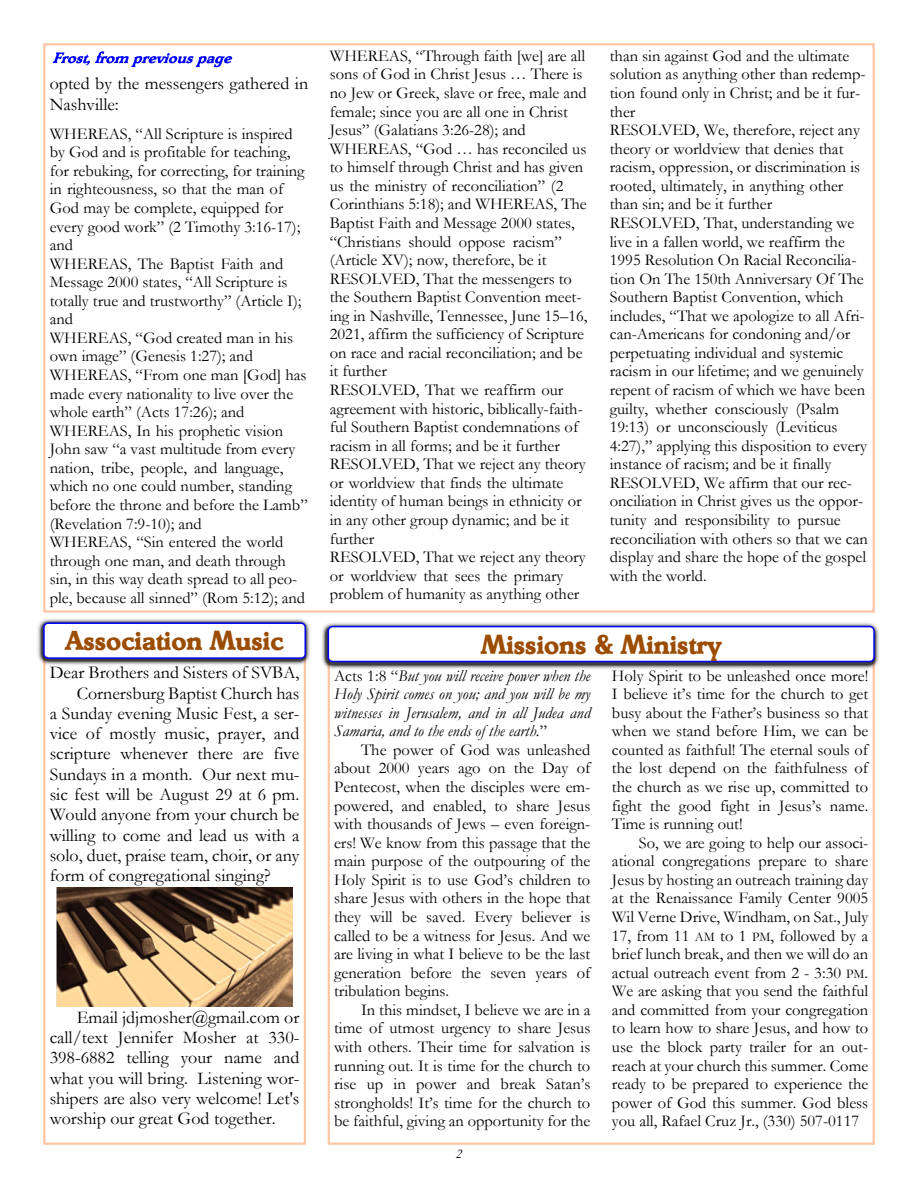
<style>
.page{position:relative;width:918px;height:1188px;background:#fff}
.page>*{position:absolute;margin:0;border:0;box-sizing:border-box;transform-origin:0 0}
.t1{font:700 27px "Kitchener Heavy SF";color:#9c4c00}
.t2{font:18px/20.2px "Garamond";color:#000}
.t3{font:16.5px/18.6px "Garamond";color:#000;text-align:justify}
.t4{font:italic 16.5px/18.6px "Garamond";color:#000;text-align:justify}
.t5{font:italic 13.5px "Garamond";color:#000}
.s1{font-style:normal}
.s2{font-size:13.2px}
</style>
<div class="page">
<img style="left:321px;top:623px;width:558px;height:47px">
<div style="left:328px;top:626px;width:547px;height:36px;background:#fff;border:2px solid #00f;border-radius:4px"></div>
<svg style="left:53px;top:51px;width:179px;height:16px"></svg>
<div style="left:43px;top:649px;width:263px;height:496px;border:2px solid #ffc5a5"></div>
<img style="left:37px;top:619px;width:273px;height:48px">
<div style="left:43px;top:622px;width:263px;height:37px;background:#fff;border:2px solid #00f;border-radius:4px"></div>
<img style="left:56px;top:887px;width:237px;height:119px">
<p class="t2" style="left:50px;top:76px;width:260px">opted by the messengers gathered in<br>Nashville:</p>
<p class="t3" style="left:50px;top:126px;width:260px;text-align:left">WHEREAS, “All Scripture is inspired by God and is profitable for teaching, for rebuking, for correcting, for training in righteousness, so that the man of God may be complete, equipped for every good work” (2 Timothy 3:16-17); and<br>WHEREAS, The Baptist Faith and Message 2000 states, “All Scripture is totally true and trustworthy” (Article I); and<br>WHEREAS, “God created man in his own image” (Genesis 1:27); and WHEREAS, “From one man [God] has made every nationality to live over the whole earth” (Acts 17:26); and WHEREAS, In his prophetic vision John saw “a vast multitude from every nation, tribe, people, and language, which no one could number, standing before the throne and before the Lamb” (Revelation 7:9-10); and<br>WHEREAS, “Sin entered the world through one man, and death through sin, in this way death spread to all peo&shy;ple, because all sinned” (Rom 5:12); and</p>
<h1 class="t1" style="left:66px;top:625px;width:220px">Association Music</h1>
<p class="t2" style="left:50px;top:665px;width:251px">Dear Brothers and Sisters of SVBA,</p>
<p class="t2" style="left:77px;top:685px;width:224px">Cornersburg Baptist Church has</p>
<p class="t2" style="left:50px;top:705px;width:251px">a Sunday evening Music Fest, a ser-</p>
<p class="t2" style="left:50px;top:726px;width:251px">vice of mostly music, prayer, and</p>
<p class="t2" style="left:50px;top:746px;width:251px">scripture whenever there are five</p>
<p class="t2" style="left:50px;top:766px;width:251px">Sundays in a month. Our next mu-</p>
<p class="t2" style="left:50px;top:786px;width:251px">sic fest will be August 29 at 6 pm.</p>
<p class="t2" style="left:50px;top:807px;width:251px">Would anyone from your church be</p>
<p class="t2" style="left:50px;top:827px;width:251px">willing to come and lead us with a</p>
<p class="t2" style="left:50px;top:847px;width:251px">solo, duet, praise team, choir, or any</p>
<p class="t2" style="left:50px;top:867px;width:223px">form of congregational singing?</p>
<p class="t2" style="left:50px;top:1009px;width:251px;text-align:justify;text-indent:27px">Email jdjmosher@gmail.com or call/text Jennifer Mosher at 330- 398-6882 telling your name and what you will bring. Listening wor&shy;shipers are also very welcome! Let's worship our great God together.</p>
<p class="t3" style="left:330px;top:48px;width:259px;text-align:left">WHEREAS, “Through faith [we] are all sons of God in Christ Jesus … There is no Jew or Greek, slave or free, male and female; since you are all one in Christ Jesus” (Galatians 3:26-28); and WHEREAS, “God … has reconciled us to himself through Christ and has given us the ministry of reconciliation” (2<br>Corinthians 5:18); and WHEREAS, The Baptist Faith and Message 2000 states, “Christians should oppose racism” (Article XV); now, therefore, be it RESOLVED, That the messengers to the Southern Baptist Convention meet&shy;ing in Nashville, Tennessee, June 15–16, 2021, affirm the sufficiency of Scripture on race and racial reconciliation; and be it further<br>RESOLVED, That we reaffirm our agreement with historic, biblically-faith&shy;ful Southern Baptist condemnations of racism in all forms; and be it further RESOLVED, That we reject any theory or worldview that finds the ultimate identity of human beings in ethnicity or in any other group dynamic; and be it further<br>RESOLVED, That we reject any theory or worldview that sees the primary problem of humanity as anything other</p>
<p class="t3" style="left:610px;top:48px;width:260px;text-align:left">than sin against God and the ultimate solution as anything other than redemp&shy;tion found only in Christ; and be it fur&shy;ther<br>RESOLVED, We, therefore, reject any theory or worldview that denies that racism, oppression, or discrimination is rooted, ultimately, in anything other than sin; and be it further<br>RESOLVED, That, understanding we live in a fallen world, we reaffirm the 1995 Resolution On Racial Reconcilia&shy;tion On The 150th Anniversary Of The Southern Baptist Convention, which includes, “That we apologize to all Afri&shy;can-Americans for condoning and/or perpetuating individual and systemic racism in our lifetime; and we genuinely repent of racism of which we have been guilty, whether consciously (Psalm 19:13) or unconsciously (Leviticus 4:27),” applying this disposition to every instance of racism; and be it finally RESOLVED, We affirm that our rec&shy;onciliation in Christ gives us the oppor&shy;tunity and responsibility to pursue reconciliation with others so that we can display and share the hope of the gospel with the world.</p>
<h1 class="t1" style="left:481px;top:628px;width:242px">Missions &amp; Ministry</h1>
<p class="t4" style="left:334px;top:668px;width:258px"><span class="s1">Acts 1:8 “</span>But you will receive power when the Holy Spirit comes on you; and you will be my witnesses in Jerusalem, and in all Judea and Samaria, and to the ends of the earth.<span class="s1">”</span></p>
<p class="t3" style="left:334px;top:742px;width:258px;text-indent:27px">The power of God was unleashed about 2000 years ago on the Day of Pentecost, when the disciples were em&shy;powered, and enabled, to share Jesus with thousands of Jews – even foreign&shy;ers! We know from this passage that the main purpose of the outpouring of the Holy Spirit is to use God’s children to share Jesus with others in the hope that they will be saved. Every believer is called to be a witness for Jesus. And we are living in what I believe to be the last generation before the seven years of tribulation begins.</p>
<p class="t3" style="left:334px;top:1002px;width:258px;text-indent:27px">In this mindset, I believe we are in a time of utmost urgency to share Jesus with others. Their time for salvation is running out. It is time for the church to rise up in power and break Satan’s strongholds! It’s time for the church to be faithful, giving an opportunity for the</p>
<p class="t5" style="left:456px;top:1149px;width:8px">2</p>
<p class="t3" style="left:612px;top:668px;width:258px">Holy Spirit to be unleashed once more!<br>I believe it’s time for the church to get busy about the Father’s business so that when we stand before Him, we can be counted as faithful! The eternal souls of the lost depend on the faithfulness of the church as we rise up, committed to fight the good fight in Jesus’s name.<br>Time is running out!</p>
<p class="t3" style="left:612px;top:835px;width:258px;text-indent:27px">So, we are going to help our associ&shy;ational congregations prepare to share Jesus by hosting an outreach training day at the Renaissance Family Center 9005<br>Wil Verne Drive, Windham, on Sat., July 17, from 11 <span class="s2">AM</span> to 1 <span class="s2">PM</span>, followed by a brief lunch break, and then we will do an actual outreach event from 2 - 3:30 <span class="s2">PM</span>.<br>We are asking that you send the faithful and committed from your congregation to learn how to share Jesus, and how to use the block party trailer for an out&shy;reach at your church this summer. Come ready to be prepared to experience the power of God this summer. God bless you all, Rafael Cruz Jr., (330) 507-0117</p>
</div>
